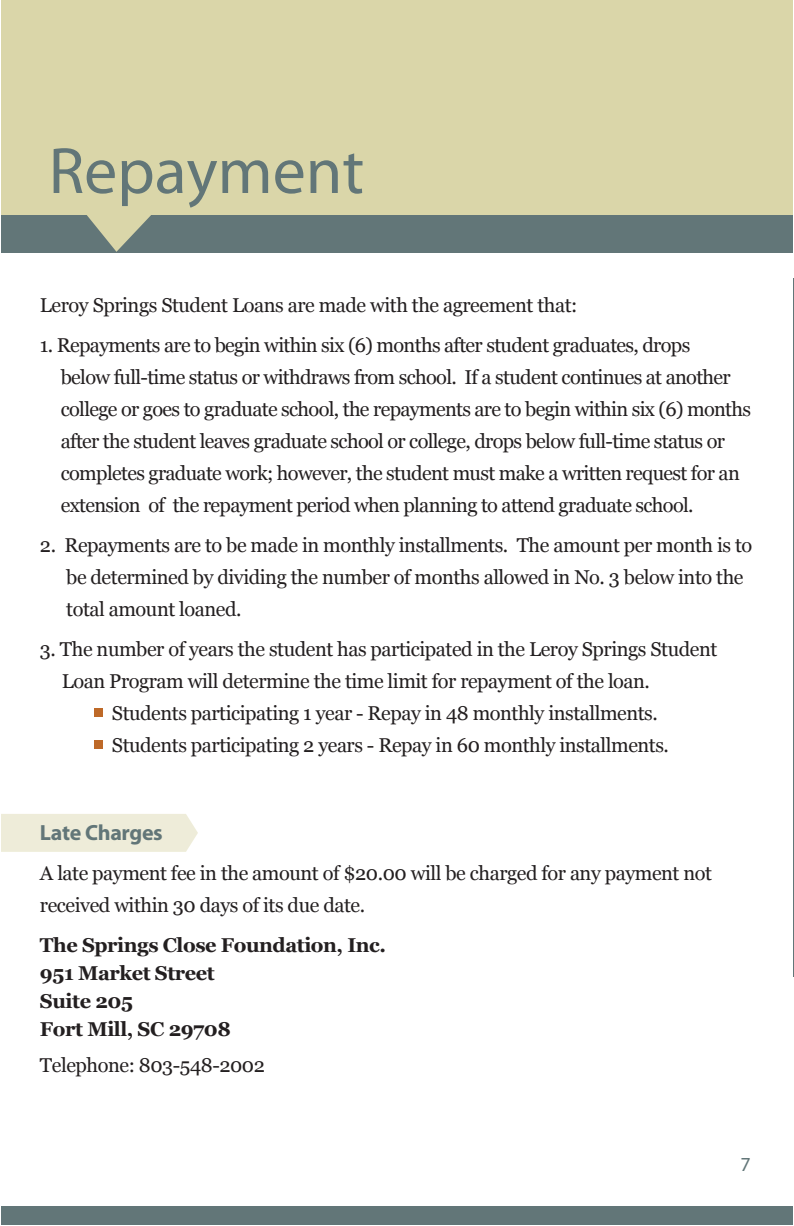
<style>
.page{position:relative;width:794px;height:1226px;background:#fff}
.page>*{position:absolute;margin:0;border:0;box-sizing:border-box;transform-origin:0 0}
.t1{font:66px "Myriad";color:#627678}
.t2{font:700 22px "Myriad";letter-spacing:-.015em;color:#627678}
.t3{font:20px/32px "Georgia";letter-spacing:-.02em;color:#231f20}
.t4{font:700 20px/28px "Georgia";letter-spacing:-.02em;color:#231f20}
.t5{font:20px "Myriad";color:#627678}
</style>
<div class="page">
<hr style="left:793px;top:278px;width:1px;height:699px;background:#627678">
<div style="left:1px;top:814px;width:197px;height:38px;background:#eeecd9"></div>
<div style="left:1px;top:1px;width:792px;height:240px;background:#dad6a9"></div>
<div style="left:1px;top:215px;width:792px;height:38px;background:#627678"></div>
<svg style="left:87px;top:215px;width:64px;height:37px"></svg>
<div style="left:1px;top:1206px;width:792px;height:19px;background:#627678"></div>
<div style="left:95px;top:709px;width:8px;height:8px;background:#be6928"></div>
<div style="left:95px;top:740px;width:8px;height:9px;background:#be6928"></div>
<h1 class="t1" style="left:49px;top:138px;width:317px">Repayment</h1>
<p class="t3" style="left:40px;top:290px;width:539px">Leroy Springs Student Loans are made with the agreement that:</p>
<p class="t3" style="left:61px;top:330px;width:692px;text-indent:-21px">1. Repayments are to begin within six (6) months after student graduates, drops<br>below full-time status or withdraws from school. If a student continues at another college or goes to graduate school, the repayments are to begin within six (6) months after the student leaves graduate school or college, drops below full-time status or completes graduate work; however, the student must make a written request for an extension of the repayment period when planning to attend graduate school.</p>
<p class="t3" style="left:66px;top:530px;width:688px;text-indent:-26px">2. Repayments are to be made in monthly installments. The amount per month is to be determined by dividing the number of months allowed in No. 3 below into the total amount loaned.</p>
<p class="t3" style="left:40px;top:634px;width:679px">3. The number of years the student has participated in the Leroy Springs Student</p>
<p class="t3" style="left:62px;top:666px;width:590px">Loan Program will determine the time limit for repayment of the loan.</p>
<p class="t3" style="left:112px;top:698px;width:547px">Students participating 1 year - Repay in 48 monthly installments.</p>
<p class="t3" style="left:112px;top:730px;width:559px">Students participating 2 years - Repay in 60 monthly installments.</p>
<p class="t2" style="left:40px;top:821px;width:124px">Late Charges</p>
<p class="t3" style="left:40px;top:858px;width:674px">A late payment fee in the amount of $20.00 will be charged for any payment not received within 30 days of its due date.</p>
<p class="t4" style="left:40px;top:931px;width:347px">The Springs Close Foundation, Inc.<br>951 Market Street<br>Suite 205<br>Fort Mill, SC 29708</p>
<p class="t3" style="left:40px;top:1050px;width:226px">Telephone: 803-548-2002</p>
<p class="t5" style="left:740px;top:1155px;width:12px">7</p>
</div>
